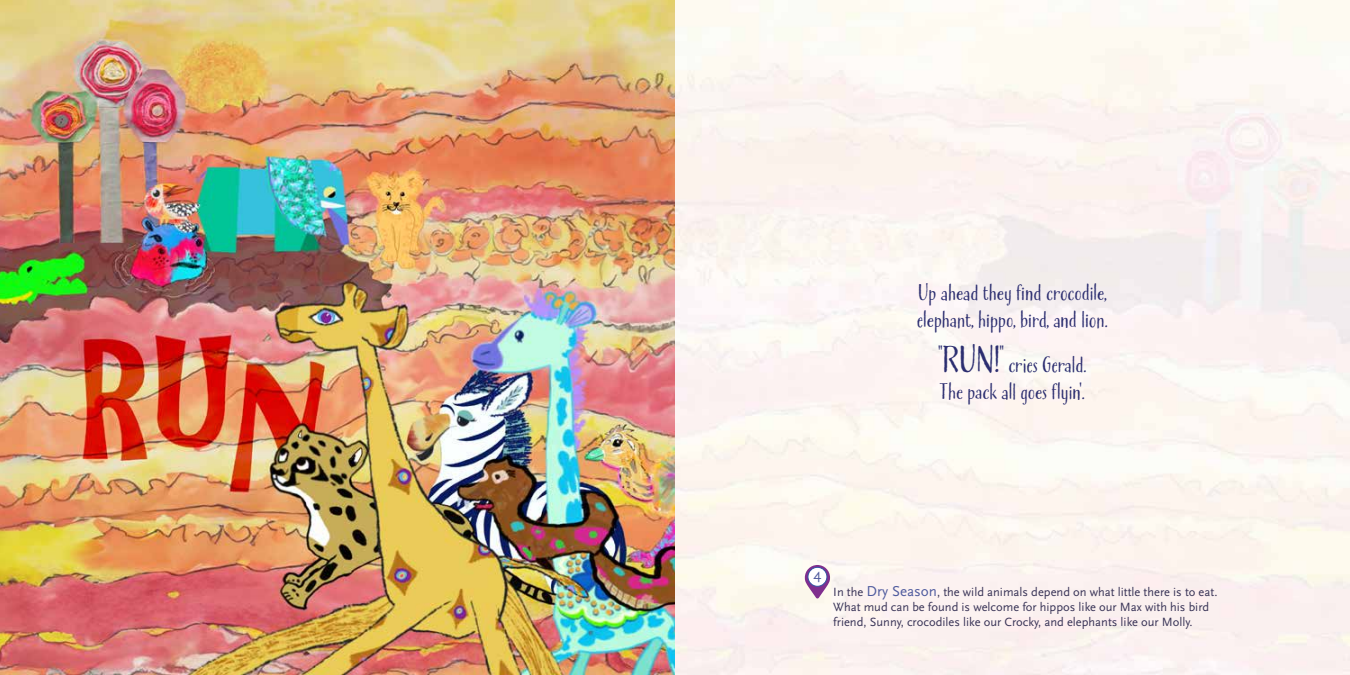
<style>
.page{position:relative;width:1350px;height:675px;background:#fff}
.page>*{position:absolute;margin:0;border:0;box-sizing:border-box;transform-origin:0 0}
.t1{font:22.5px/27px "Buckley";color:#2c2e70}
.t2{font:15px "Scala Sans Pro";color:#4f5b9e}
.t3{font:12.5px/15px "Scala Sans Pro";color:#393457}
.s1{font-size:37.5px}
.s2{font-size:15px;color:#4f5b9e}
</style>
<div class="page">
<img style="left:0;top:0;width:664px;height:675px">
<svg style="left:805px;top:565px;width:25px;height:34px"></svg>
<div style="left:808px;top:567px;width:19px;height:19px;background:#fff;border-radius:50%"></div>
<div style="left:808px;top:567px;width:19px;height:19px;border:1px solid #3252a2;border-radius:50%"></div>
<h1 class="t1" style="left:917px;top:280px;width:193px">Up ahead they find crocodile, elephant, hippo, bird, and lion.</h1>
<h1 class="t1" style="left:938px;top:352px;width:150px">"<span class="s1">RUN!</span>" cries Gerald.<br>The pack all goes flyin'.</h1>
<p class="t2" style="left:813px;top:566px;width:9px">4</p>
<p class="t3" style="left:833px;top:584px;width:386px">In the <span class="s2">Dry Season</span>, the wild animals depend on what little there is to eat.<br>What mud can be found is welcome for hippos like our Max with his bird friend, Sunny, crocodiles like our Crocky, and elephants like our Molly.</p>
</div>
